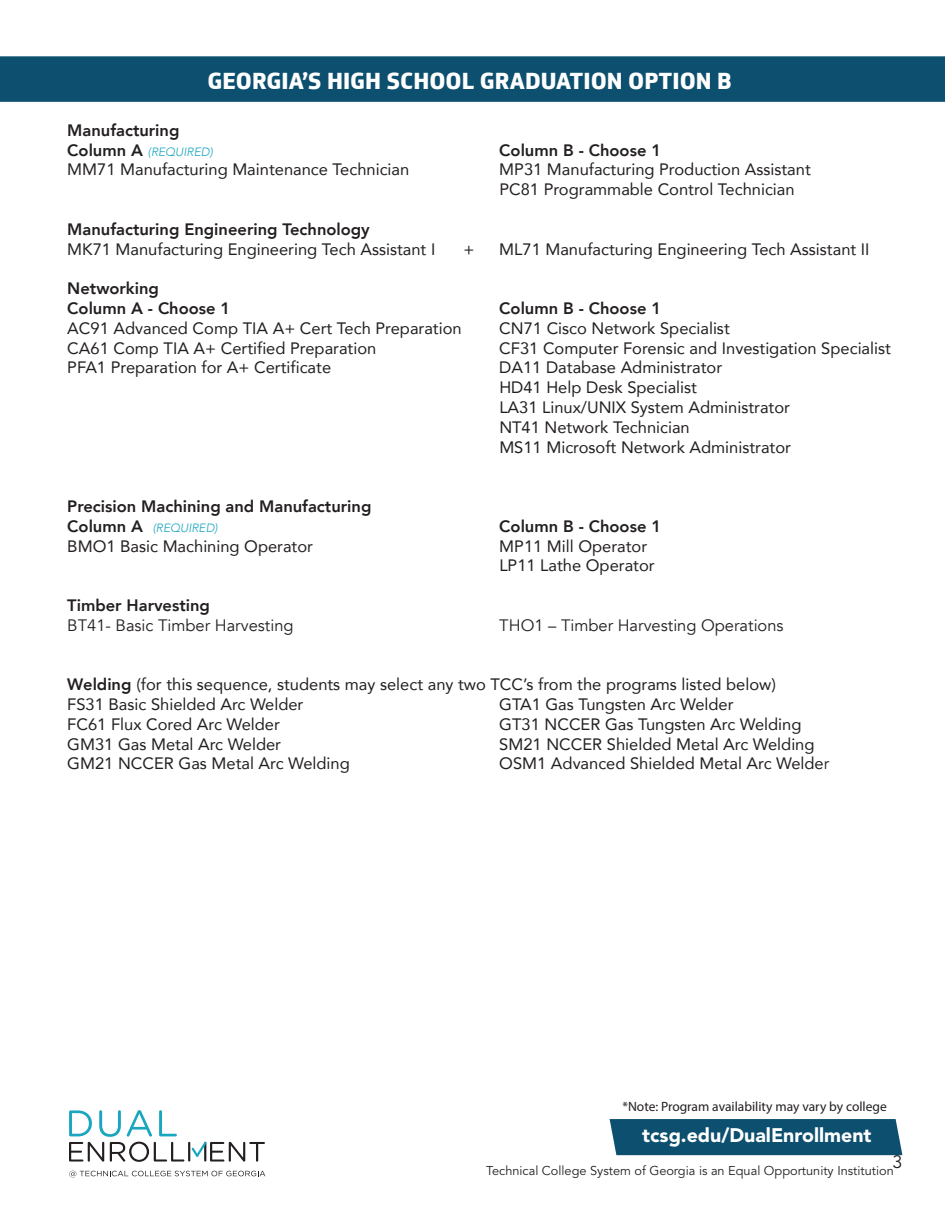
<style>
.page{position:relative;width:945px;height:1215px;background:#fff}
.page>*{position:absolute;margin:0;border:0;box-sizing:border-box;transform-origin:0 0}
.t1{font:800 22.5px "Soleto";color:#fff}
.t2{font:900 19.5px "Avenir LT Std";color:#fff}
.t3{font:18px "Avenir LT Std";color:#231f20}
.t4{font:16.5px/19.8px "Avenir";color:#231f20}
.t5{font:800 16.5px/19.8px "Avenir";color:#231f20}
.t6{font:16.5px "Avenir";color:#231f20}
.t7{font:13.5px "Myriad Pro";color:#231f20}
.t8{font:12.75px "Avenir LT Std";color:#231f20}
.t9{font:italic 300 12px "Avenir";color:#1ba6bf}
.s1{font-weight:800;font-style:normal;font-size:16.5px;color:#231f20}
.s2{font-weight:800}
.s3{font-family:"Avenir LT Std"}
</style>
<div class="page">
<svg style="left:69px;top:1171px;width:196px;height:6px"></svg>
<hr style="left:188px;top:1142px;width:2px;height:20px;background:#231f20">
<svg style="left:192px;top:1142px;width:73px;height:20px"></svg>
<svg style="left:69px;top:1110px;width:115px;height:52px"></svg>
<div style="left:0;top:56px;width:945px;height:46px;background:#0c4f6e"></div>
<div style="left:610px;top:1119px;width:292px;height:36px;background:#0c4f6e"></div>
<h1 class="t1" style="left:207px;top:67px;width:526px">GEORGIA’S HIGH SCHOOL GRADUATION OPTION B</h1>
<p class="t5" style="left:67px;top:120px;width:114px">Manufacturing</p>
<p class="t9" style="left:67px;top:144px;width:147px"><span class="s1">Column A</span> (REQUIRED)</p>
<p class="t5" style="left:499px;top:140px;width:163px">Column B - Choose 1</p>
<p class="t4" style="left:67px;top:159px;width:344px">MM71 Manufacturing Maintenance Technician</p>
<p class="t4" style="left:499px;top:159px;width:313px">MP31 Manufacturing Production Assistant<br>PC81 Programmable Control Technician</p>
<p class="t5" style="left:67px;top:219px;width:304px">Manufacturing Engineering Technology</p>
<p class="t4" style="left:67px;top:238px;width:370px">MK71 Manufacturing Engineering Tech Assistant I</p>
<p class="t4" style="left:464px;top:238px;width:12px">+</p>
<p class="t4" style="left:499px;top:238px;width:372px">ML71 Manufacturing Engineering Tech Assistant II</p>
<p class="t5" style="left:67px;top:279px;width:165px">Networking<br>Column A - Choose 1</p>
<p class="t5" style="left:499px;top:298px;width:163px">Column B - Choose 1</p>
<p class="t4" style="left:67px;top:318px;width:396px">AC91 Advanced Comp TIA A+ Cert Tech Preparation</p>
<p class="t4" style="left:499px;top:318px;width:232px">CN71 Cisco Network Specialist</p>
<p class="t4" style="left:67px;top:337px;width:311px">CA61 Comp TIA A+ Certified Preparation</p>
<p class="t4" style="left:499px;top:337px;width:393px">CF31 Computer Forensic and Investigation Specialist</p>
<p class="t4" style="left:67px;top:357px;width:265px">PFA1 Preparation for A+ Certificate</p>
<p class="t4" style="left:499px;top:357px;width:293px">DA11 Database Administrator<br>HD41 Help Desk Specialist<br>LA31 Linux/UNIX System Administrator<br>NT41 Network Technician<br>MS11 Microsoft Network Administrator</p>
<p class="t5" style="left:67px;top:496px;width:306px">Precision Machining and Manufacturing</p>
<p class="t9" style="left:67px;top:521px;width:152px"><span class="s1">Column A</span> (REQUIRED)</p>
<p class="t5" style="left:499px;top:516px;width:163px">Column B - Choose 1</p>
<p class="t4" style="left:67px;top:535px;width:247px">BMO1 Basic Machining Operator</p>
<p class="t4" style="left:499px;top:535px;width:157px">MP11 Mill Operator<br>LP11 Lathe Operator</p>
<p class="t5" style="left:67px;top:595px;width:144px">Timber Harvesting</p>
<p class="t6" style="left:67px;top:615px;width:228px">BT41- Basic Timber Harvesting</p>
<p class="t6" style="left:499px;top:615px;width:286px">THO1 – Timber Harvesting Operations</p>
<p class="t4" style="left:67px;top:674px;width:710px"><span class="s2">Welding</span> (for this sequence, students may select any two TCC’s from the programs listed below)<br>FS31 Basic Shielded Arc Welder</p>
<p class="t4" style="left:499px;top:694px;width:236px">GTA1 Gas Tungsten Arc Welder</p>
<p class="t4" style="left:67px;top:714px;width:214px">FC61 Flux Cored Arc Welder</p>
<p class="t4" style="left:499px;top:714px;width:304px">GT31 NCCER Gas Tungsten Arc Welding</p>
<p class="t4" style="left:67px;top:733px;width:215px">GM31 Gas Metal Arc Welder</p>
<p class="t4" style="left:499px;top:733px;width:317px">SM21 NCCER Shielded Metal Arc Welding</p>
<p class="t4" style="left:67px;top:753px;width:284px">GM21 NCCER Gas Metal Arc Welding</p>
<p class="t4" style="left:499px;top:753px;width:331px">OSM1 Advanced Shielded Metal Arc Welde<span class="s3">r</span></p>
<p class="t7" style="left:622px;top:1098px;width:266px">*Note: Program availability may vary by college</p>
<p class="t2" style="left:642px;top:1123px;width:231px">tcsg.edu/DualEnrollment</p>
<p class="t3" style="left:892px;top:1151px;width:12px">3</p>
<p class="t8" style="left:486px;top:1163px;width:409px">Technical College System of Georgia is an Equal Opportunity Institution</p>
</div>
